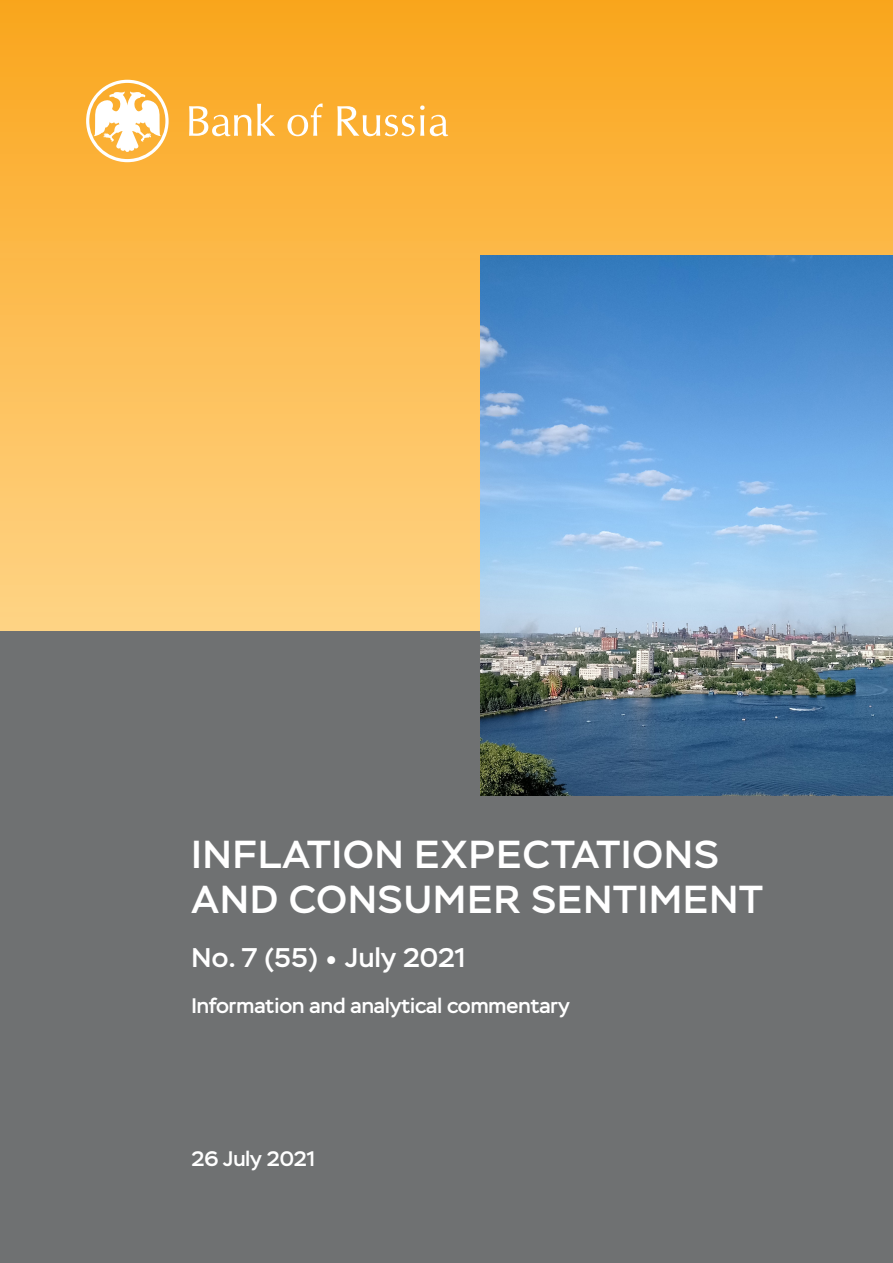
<style>
.page{position:relative;width:893px;height:1263px;background:#fff}
.page>*{position:absolute;margin:0;border:0;box-sizing:border-box;transform-origin:0 0}
.текст{font:500 39px/45px "Stem";letter-spacing:.03em;color:#fff}
.t1{font:500 27px "Stem";letter-spacing:.02em;color:#fff}
.текст-2{font:500 21px "Stem";color:#fff}
</style>
<div class="page">
<div style="left:0;top:0;width:893px;height:631px;background:linear-gradient(to bottom,#faa61d,#ffd487)"></div>
<div style="left:0;top:631px;width:893px;height:632px;background:#6f7172"></div>
<svg style="left:189px;top:104px;width:86px;height:32px"></svg>
<svg style="left:287px;top:104px;width:36px;height:32px"></svg>
<svg style="left:337px;top:105px;width:111px;height:31px"></svg>
<svg style="left:86px;top:80px;width:83px;height:82px"></svg>
<img style="left:480px;top:255px;width:413px;height:540px">
<p class="текст" style="left:192px;top:832px;width:573px">INFLATION EXPECTATIONS<br>AND CONSUMER SENTIMENT</p>
<p class="t1" style="left:191px;top:941px;width:276px">No. 7 (55) • July 2021</p>
<p class="текст-2" style="left:191px;top:993px;width:380px">Information and analytical commentary</p>
<p class="текст-2" style="left:191px;top:1146px;width:125px">26 July 2021</p>
</div>
